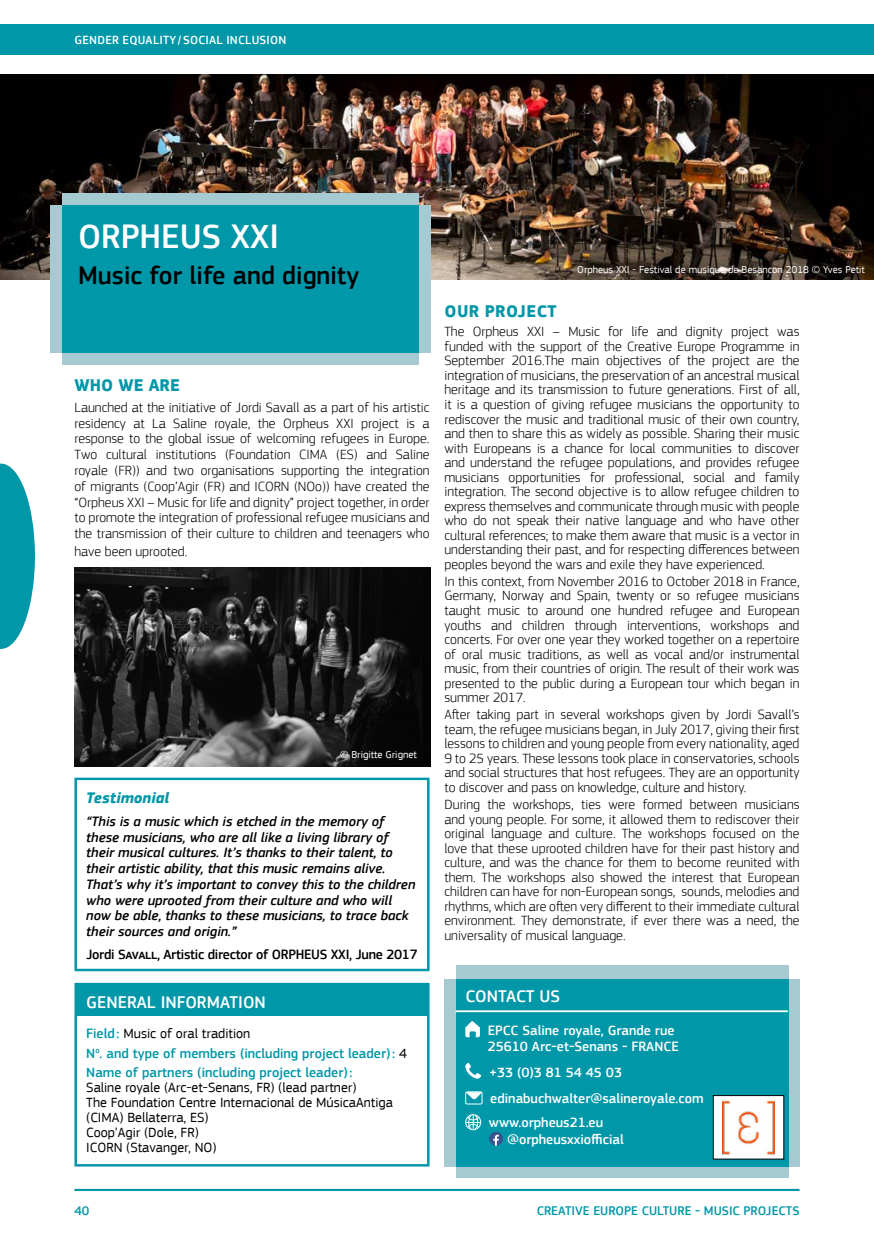
<style>
.page{position:relative;width:874px;height:1241px;background:#fff}
.page>*{position:absolute;margin:0;border:0;box-sizing:border-box;transform-origin:0 0}
.t1{font:500 35px "EC Square Sans Pro";color:#fff}
.t2{font:500 26.25px "EC Square Sans Pro";color:#000}
.t3{font:500 17.5px "EC Square Sans Pro";color:#fff}
.t4{font:700 17.5px "EC Square Sans Pro";letter-spacing:.02em;color:#0097a8}
.t5{font:italic 700 15.75px "EC Square Sans Pro";color:#0097a8}
.t6{font:300 14px/14.5px "EC Square Sans Pro";color:#000;text-align:justify}
.t7{font:italic 500 14px/15.8px "EC Square Sans Pro";color:#000}
.t8{font:14px/14.9px "EC Square Sans Pro";color:#000}
.t9{font:500 14px/15.8px "EC Square Sans Pro";color:#fff}
.t10{font:500 14px/19.4px "EC Square Sans Pro";color:#0097a8}
.t11{font:500 14px "EC Square Sans Pro";letter-spacing:-.02em;color:#000}
.t12{font:500 12.95px "EC Square Sans Pro";color:#0097a8}
.t13{font:500 12.25px "EC Square Sans Pro";letter-spacing:.02em;color:#fff}
.t14{font:10.5px "EC Square Sans Pro";color:#fff}
.s1{font-weight:400;color:#000}
</style>
<div class="page">
<hr style="left:74px;top:1188px;width:725px;height:2px;background:#0097a8">
<div style="left:0;top:25px;width:873px;height:30px;background:#0097a8"></div>
<img style="left:0;top:74px;width:873px;height:205px">
<div style="left:75px;top:983px;width:353px;height:32px;background:#0097a8"></div>
<div style="left:444px;top:978px;width:355px;height:188px;background:#a6cad2"></div>
<div style="left:456px;top:965px;width:332px;height:211px;background:#a6cad2"></div>
<div style="left:74px;top:982px;width:355px;height:184px;border:2px solid #0097a8"></div>
<div style="left:456px;top:978px;width:332px;height:188px;background:#0097a8"></div>
<svg style="left:465px;top:1021px;width:14px;height:16px"></svg>
<svg style="left:465px;top:1062px;width:16px;height:16px"></svg>
<div style="left:465px;top:1091px;width:17px;height:13px;border:1px solid #fff"></div>
<svg style="left:465px;top:1091px;width:16px;height:9px"></svg>
<svg style="left:465px;top:1114px;width:16px;height:16px"></svg>
<svg style="left:489px;top:1131px;width:13px;height:14px"></svg>
<svg style="left:493px;top:1134px;width:5px;height:11px"></svg>
<div style="left:74px;top:777px;width:355px;height:194px;border:2px solid #0097a8"></div>
<hr style="left:455px;top:1010px;width:332px;height:1px;background:#fff">
<div style="left:713px;top:1095px;width:70px;height:63px;background:#fff"></div>
<img style="left:722px;top:1096px;width:52px;height:59px">
<div style="left:712px;top:1094px;width:71px;height:65px;border:1px solid #000"></div>
<img style="left:75px;top:567px;width:355px;height:199px">
<svg style="left:0;top:463px;width:35px;height:185px"></svg>
<div style="left:50px;top:205px;width:380px;height:148px;background:#a6cad2"></div>
<div style="left:62px;top:193px;width:356px;height:171px;background:#a6cad2"></div>
<div style="left:62px;top:205px;width:356px;height:148px;background:#0097a8"></div>
<p class="t13" style="left:75px;top:33px;width:213px">GENDER EQUALITY/SOCIAL INCLUSION</p>
<h1 class="t1" style="left:78px;top:216px;width:202px">ORPHEUS XXI</h1>
<h2 class="t2" style="left:78px;top:260px;width:282px">Music for life and dignity</h2>
<p class="t4" style="left:74px;top:375px;width:107px">WHO WE ARE</p>
<p class="t6" style="left:74px;top:399px;width:356px;line-height:15.8px">Launched at the initiative of Jordi Savall as a part of his artistic residency at La Saline royale, the Orpheus XXI project is a response to the global issue of welcoming refugees in Europe.<br>Two cultural institutions (Foundation CIMA (ES) and Saline royale (FR)) and two organisations supporting the integration of migrants (Coop’Agir (FR) and ICORN (NOo)) have created the “Orpheus XXI – Music for life and dignity” project together, in order to promote the integration of professional refugee musicians and the transmission of their culture to children and teenagers who</p>
<p class="t6" style="left:74px;top:543px;width:114px">have been uprooted.</p>
<p class="t14" style="left:340px;top:748px;width:78px">© Brigitte Grignet</p>
<p class="t5" style="left:86px;top:787px;width:84px">Testimonial</p>
<p class="t7" style="left:86px;top:813px;width:330px">“This is a music which is etched in the memory of these musicians, who are all like a living library of their musical cultures. It’s thanks to their talent, to their artistic ability, that this music remains alive.<br>That’s why it’s important to convey this to the children who were uprooted from their culture and who will now be able, thanks to these musicians, to trace back their sources and origin.”</p>
<p class="t11" style="left:86px;top:946px;width:333px">Jordi Savall, Artistic director of ORPHEUS XXI, June 2017</p>
<p class="t3" style="left:86px;top:991px;width:181px">GENERAL INFORMATION</p>
<p class="t10" style="left:86px;top:1024px;width:322px">Field: <span class="s1">Music of oral tradition<br></span>N<sup>o</sup>. and type of members (including project leader): <span class="s1">4<br></span>Name of partners (including project leader):</p>
<p class="t8" style="left:86px;top:1080px;width:308px">Saline royale (Arc-et-Senans, FR) (lead partner)<br>The Foundation Centre Internacional de MúsicaAntiga (CIMA) Bellaterra, ES)<br>Coop’Agir (Dole, FR)<br>ICORN (Stavanger, NO)</p>
<p class="t14" style="left:577px;top:264px;width:289px">Orpheus XXI - Festival de musique de Besancon 2018 © Yves Petit</p>
<p class="t4" style="left:444px;top:300px;width:113px">OUR PROJECT</p>
<p class="t6" style="left:444px;top:324px;width:356px">The Orpheus XXI – Music for life and dignity project was funded with the support of the Creative Europe Programme in September 2016.The main objectives of the project are the integration of musicians, the preservation of an ancestral musical heritage and its transmission to future generations. First of all, it is a question of giving refugee musicians the opportunity to rediscover the music and traditional music of their own country, and then to share this as widely as possible. Sharing their music with Europeans is a chance for local communities to discover and understand the refugee populations, and provides refugee musicians opportunities for professional, social and family integration. The second objective is to allow refugee children to express themselves and communicate through music with people who do not speak their native language and who have other cultural references; to make them aware that music is a vector in understanding their past, and for respecting differences between peoples beyond the wars and exile they have experienced.</p>
<p class="t6" style="left:444px;top:574px;width:356px">In this context, from November 2016 to October 2018 in France, Germany, Norway and Spain, twenty or so refugee musicians taught music to around one hundred refugee and European youths and children through interventions, workshops and concerts. For over one year they worked together on a repertoire of oral music traditions, as well as vocal and/or instrumental music, from their countries of origin. The result of their work was presented to the public during a European tour which began in summer 2017.</p>
<p class="t6" style="left:444px;top:707px;width:356px">After taking part in several workshops given by Jordi Savall’s team, the refugee musicians began, in July 2017, giving their first lessons to children and young people from every nationality, aged 9 to 25 years. These lessons took place in conservatories, schools and social structures that host refugees. They are an opportunity to discover and pass on knowledge, culture and history.</p>
<p class="t6" style="left:444px;top:797px;width:356px">During the workshops, ties were formed between musicians and young people. For some, it allowed them to rediscover their original language and culture. The workshops focused on the love that these uprooted children have for their past history and culture, and was the chance for them to become reunited with them. The workshops also showed the interest that European children can have for non-European songs, sounds, melodies and rhythms, which are often very different to their immediate cultural environment. They demonstrate, if ever there was a need, the universality of musical language.</p>
<p class="t3" style="left:465px;top:985px;width:96px">CONTACT US</p>
<p class="t9" style="left:487px;top:1023px;width:192px">EPCC Saline royale, Grande rue<br>25610 Arc-et-Senans - FRANCE</p>
<p class="t9" style="left:489px;top:1059px;width:216px;line-height:25.7px">+33 (0)3 81 54 45 03 edinabuchwalter@salineroyale.com</p>
<p class="t9" style="left:507px;top:1113px;width:118px;line-height:17.5px;text-indent:-18px">www.orpheus21.eu @orpheusxxiofficial</p>
<p class="t12" style="left:74px;top:1203px;width:16px">40</p>
<p class="t12" style="left:536px;top:1203px;width:264px">CREATIVE EUROPE CULTURE - MUSIC PROJECTS</p>
</div>
